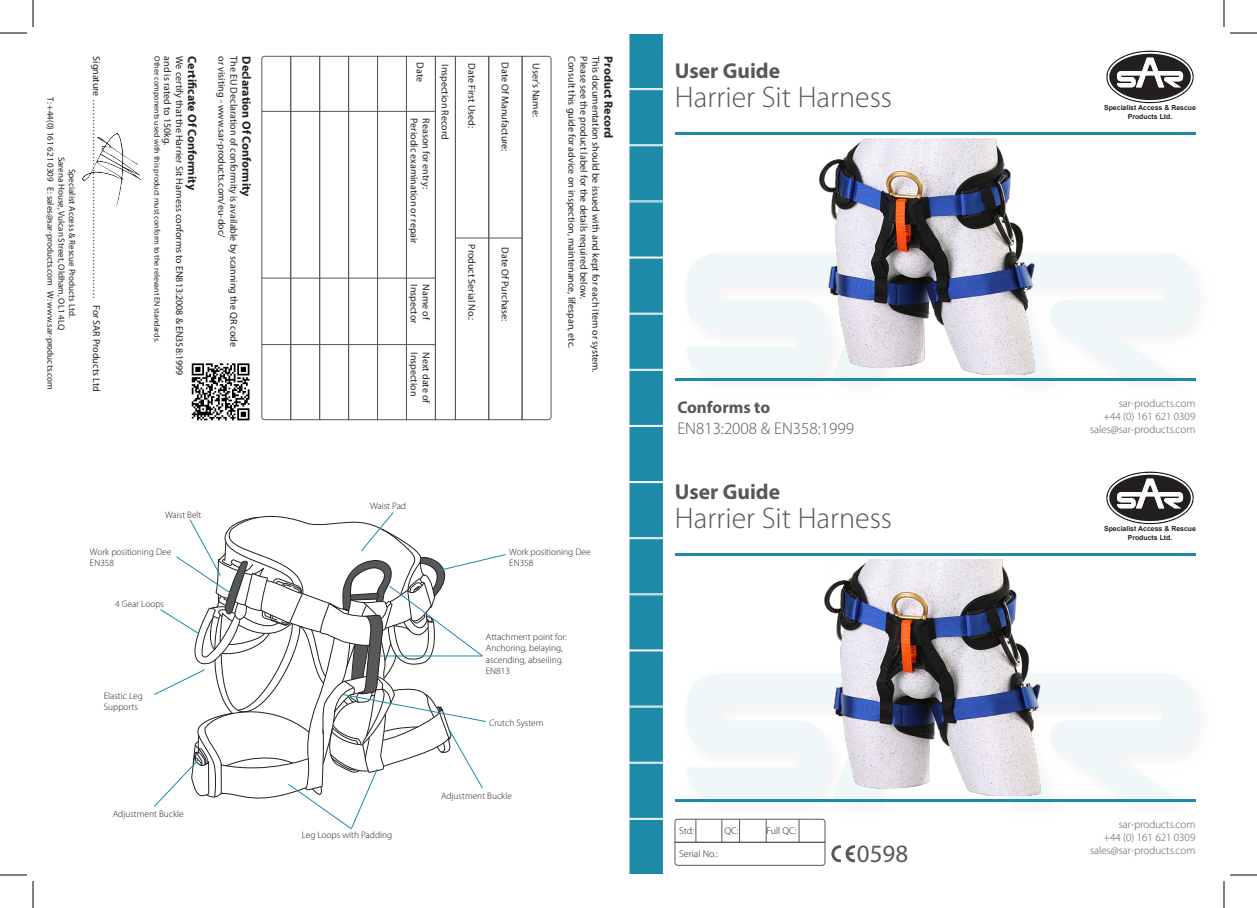
<style>
.page{position:relative;width:1257px;height:908px;background:#fff}
.page>*{position:absolute;margin:0;border:0;box-sizing:border-box;transform-origin:0 0}
.t1{font:300 29.9px "Myriad Pro";color:#57585a}
.t2{font:25px "Myriad Pro";color:#57585a}
.t3{font:700 21.6px "Myriad Pro";color:#57585a}
.t4{font:300 17px "Myriad Pro";color:#57585a}
.t5{font:700 17px "Myriad Pro";color:#57585a}
.t6{font:700 12px "Myriad Pro";color:#231f20}
.t7{font:300 11px/13.2px "Myriad Pro";color:#57585a;text-align:right}
.t8{font:10px "Myriad Pro";color:#231f20}
.t9{font:300 10px "Myriad Pro";color:#231f20}
.t10{font:300 9.4px/11.3px "Myriad Pro";color:#231f20}
.t11{font:9px/10.8px "Myriad Pro";color:#231f20;text-align:center}
.t12{font:8px "Myriad Pro";color:#231f20}
.t13{font:700 6.9px/8.3px "Arial";color:#231f20;text-align:center}
</style>
<div class="page">
<svg style="left:154px;top:512px;width:352px;height:317px"></svg>
<svg style="left:686px;top:253px;width:509px;height:125px;fill:#eff7f9"></svg>
<svg style="left:686px;top:674px;width:509px;height:125px;fill:#eff7f9"></svg>
<img style="left:191px;top:363px;width:59px;height:58px">
<svg style="left:522px;top:56px;width:29px;height:364px"></svg>
<div style="left:435px;top:56px;width:20px;height:364px;border:1px solid #57585a"></div>
<div style="left:377px;top:56px;width:30px;height:364px;border:1px solid #57585a"></div>
<div style="left:348px;top:56px;width:30px;height:364px;border:1px solid #57585a"></div>
<div style="left:319px;top:56px;width:30px;height:364px;border:1px solid #57585a"></div>
<div style="left:455px;top:56px;width:34px;height:364px;border:1px solid #57585a"></div>
<hr style="left:455px;top:238px;width:67px;height:1px;background:#57585a">
<hr style="left:262px;top:111px;width:173px;height:1px;background:#57585a">
<hr style="left:262px;top:278px;width:173px;height:1px;background:#57585a">
<hr style="left:262px;top:344px;width:173px;height:1px;background:#57585a">
<img style="left:82px;top:134px;width:58px;height:73px">
<div style="left:290px;top:56px;width:30px;height:364px;border:1px solid #57585a"></div>
<svg style="left:261px;top:56px;width:30px;height:364px"></svg>
<svg style="left:629px;top:34px;width:35px;height:840px;background:#3998b2"></svg>
<hr style="left:675px;top:378px;width:520px;height:3px;background:#1d8aa8">
<hr style="left:675px;top:132px;width:520px;height:3px;background:#1d8aa8">
<svg style="left:1106px;top:51px;width:87px;height:52px"></svg>
<hr style="left:675px;top:799px;width:520px;height:3px;background:#1d8aa8">
<hr style="left:675px;top:553px;width:520px;height:3px;background:#1d8aa8">
<svg style="left:1106px;top:472px;width:87px;height:52px"></svg>
<svg style="left:831px;top:845px;width:24px;height:17px"></svg>
<img style="left:804px;top:139px;width:262px;height:236px">
<img style="left:809px;top:560px;width:262px;height:236px">
<svg style="left:674px;top:819px;width:151px;height:47px"></svg>
<svg style="left:0;top:33px;width:27px;height:1px"></svg>
<svg style="left:1230px;top:33px;width:27px;height:1px"></svg>
<svg style="left:0;top:875px;width:27px;height:1px"></svg>
<svg style="left:1230px;top:875px;width:27px;height:1px"></svg>
<svg style="left:33px;top:0;width:1px;height:27px"></svg>
<svg style="left:33px;top:881px;width:1px;height:27px"></svg>
<svg style="left:1223px;top:0;width:1px;height:27px"></svg>
<svg style="left:1223px;top:881px;width:1px;height:27px"></svg>
<p class="t11" style="left:78px;top:97px;width:293px;rotate:90deg">Specialist Access &amp; Rescue Products Ltd.<br>Sarena House, Vulcan Street, Oldham, OL1 4LQ<br>T: +44(0) 161 621 0309 E: sales@sar-products.com W: www.sar-products.com</p>
<p class="t8" style="left:228px;top:56px;width:183px;rotate:90deg">or visiting - www.sar-products.com/eu-doc/</p>
<p class="t8" style="left:240px;top:56px;width:292px;rotate:90deg">The EU Declaration of conformity is available by scanning the QR code</p>
<p class="t6" style="left:254px;top:56px;width:142px;rotate:90deg">Declaration Of Conformity</p>
<p class="t8" style="left:578px;top:56px;width:293px;rotate:90deg">Consult this guide for advice on inspection, maintenance, lifespan, etc.</p>
<p class="t8" style="left:590px;top:56px;width:244px;rotate:90deg">Please see the product label for the details required below.</p>
<p class="t8" style="left:602px;top:56px;width:318px;rotate:90deg">This documentation should be issued with and kept for each item or system.</p>
<p class="t6" style="left:616px;top:56px;width:84px;rotate:90deg">Product Record</p>
<p class="t8" style="left:174px;top:56px;width:91px;rotate:90deg">and is rated to 150kg.</p>
<p class="t8" style="left:186px;top:56px;width:320px;rotate:90deg">We certify that the Harrier Sit Harness conforms to EN813:2008 &amp; EN358:1999</p>
<p class="t6" style="left:200px;top:56px;width:135px;rotate:90deg">Certi cate Of Conformity</p>
<p class="t8" style="left:103px;top:56px;width:337px;rotate:90deg">Signature …………………………………………………… For SAR Products Ltd</p>
<p class="t12" style="left:162px;top:56px;width:288px;rotate:90deg">Other components used with this product must conform to the relevant EN standards.</p>
<p class="t8" style="left:426px;top:62px;width:21px;rotate:90deg">Date</p>
<p class="t8" style="left:451px;top:64px;width:77px;rotate:90deg">Inspection Record</p>
<p class="t8" style="left:542px;top:63px;width:55px;rotate:90deg">User’s Name:</p>
<p class="t8" style="left:511px;top:62px;width:91px;rotate:90deg">Date Of Manufacture:</p>
<p class="t8" style="left:478px;top:63px;width:66px;rotate:90deg">Date First Used:</p>
<p class="t8" style="left:420px;top:118px;width:127px;rotate:90deg">Periodic examination or repair</p>
<p class="t8" style="left:432px;top:118px;width:72px;rotate:90deg">Reason for entry:</p>
<p class="t8" style="left:478px;top:244px;width:77px;rotate:90deg">Product Serial No.:</p>
<p class="t8" style="left:511px;top:247px;width:75px;rotate:90deg">Date Of Purchase:</p>
<p class="t8" style="left:420px;top:284px;width:41px;rotate:90deg">Inspector</p>
<p class="t8" style="left:432px;top:284px;width:37px;rotate:90deg">Name of</p>
<p class="t8" style="left:420px;top:352px;width:46px;rotate:90deg">Inspection</p>
<p class="t8" style="left:432px;top:352px;width:53px;rotate:90deg">Next date of</p>
<p class="t10" style="left:165px;top:509px;width:38px">Waist Belt</p>
<p class="t10" style="left:90px;top:546px;width:83px">Work positioning Dee<br>EN358</p>
<p class="t10" style="left:115px;top:598px;width:50px">4 Gear Loops</p>
<p class="t10" style="left:104px;top:690px;width:40px">Elastic Leg<br>Supports</p>
<p class="t10" style="left:113px;top:808px;width:72px">Adjustment Buckle</p>
<p class="t10" style="left:370px;top:501px;width:37px">Waist Pad</p>
<p class="t10" style="left:302px;top:830px;width:92px">Leg Loops with Padding</p>
<p class="t10" style="left:509px;top:546px;width:83px">Work positioning Dee<br>EN358</p>
<p class="t10" style="left:486px;top:631px;width:83px">Attachment point for:<br>Anchoring, belaying, ascending, abseiling.<br>EN813</p>
<p class="t10" style="left:489px;top:717px;width:56px">Crutch System</p>
<p class="t10" style="left:441px;top:790px;width:72px">Adjustment Buckle</p>
<h3 class="t3" style="left:675px;top:57px;width:107px">User Guide</h3>
<h1 class="t1" style="left:675px;top:81px;width:219px">Harrier Sit Harness</h1>
<h3 class="t5" style="left:677px;top:397px;width:94px">Conforms to</h3>
<h3 class="t4" style="left:677px;top:419px;width:178px">EN813:2008 &amp; EN358:1999</h3>
<h3 class="t3" style="left:675px;top:478px;width:107px">User Guide</h3>
<h1 class="t1" style="left:675px;top:502px;width:219px">Harrier Sit Harness</h1>
<p class="t9" style="left:679px;top:825px;width:16px">Std:</p>
<p class="t9" style="left:724px;top:825px;width:16px">QC:</p>
<p class="t9" style="left:766px;top:825px;width:32px">Full QC:</p>
<p class="t9" style="left:679px;top:848px;width:40px">Serial No.:</p>
<h2 class="t2" style="left:857px;top:838px;width:53px">0598</h2>
<p class="t13" style="left:1104px;top:104px;width:93px">Specialist Access &amp; Rescue<br>Products Ltd.</p>
<p class="t7" style="left:1090px;top:397px;width:107px">sar-products.com<br>+44 (0) 161 621 0309 sales@sar-products.com</p>
<p class="t13" style="left:1104px;top:525px;width:93px">Specialist Access &amp; Rescue<br>Products Ltd.</p>
<p class="t7" style="left:1090px;top:818px;width:107px">sar-products.com<br>+44 (0) 161 621 0309 sales@sar-products.com</p>
</div>
